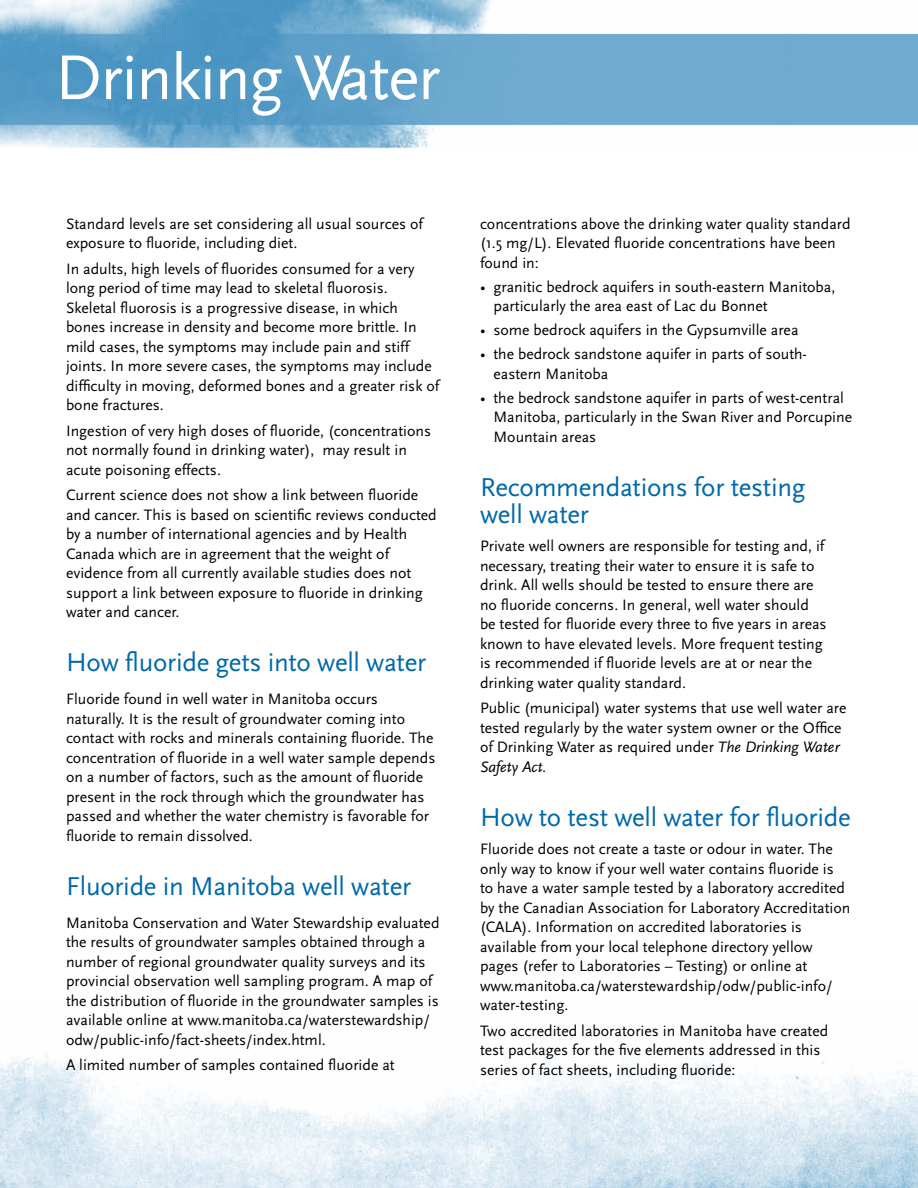
<style>
.page{position:relative;width:918px;height:1188px;background:#fff}
.page>*{position:absolute;margin:0;border:0;box-sizing:border-box;transform-origin:0 0}
.t1{font:66px "Scala Sans";letter-spacing:-.02em;color:#fff}
.t2{font:27px/27px "Scala Sans";letter-spacing:-.01em;color:#0069aa}
.t3{font:15.75px/19.5px "Scala Sans";color:#000}
.s1{font-style:italic}
</style>
<div class="page">
<img style="left:0;top:1022px;width:918px;height:166px">
<img style="left:0;top:0;width:918px;height:149px">
<h1 class="t1" style="left:55px;top:42px;width:387px">Drinking Water</h1>
<p class="t3" style="left:66px;top:214px;width:358px">Standard levels are set considering all usual sources of exposure to fluoride, including diet.</p>
<p class="t3" style="left:66px;top:259px;width:375px">In adults, high levels of fluorides consumed for a very long period of time may lead to skeletal fluorosis.<br>Skeletal fluorosis is a progressive disease, in which bones increase in density and become more brittle. In mild cases, the symptoms may include pain and stiff joints. In more severe cases, the symptoms may include difficulty in moving, deformed bones and a greater risk of bone fractures.</p>
<p class="t3" style="left:66px;top:421px;width:367px">Ingestion of very high doses of fluoride, (concentrations not normally found in drinking water), may result in acute poisoning effects.</p>
<p class="t3" style="left:66px;top:486px;width:372px">Current science does not show a link between fluoride and cancer. This is based on scientific reviews conducted by a number of international agencies and by Health Canada which are in agreement that the weight of evidence from all currently available studies does not support a link between exposure to fluoride in drinking water and cancer.</p>
<h2 class="t2" style="left:66px;top:649px;width:362px">How fluoride gets into well water</h2>
<p class="t3" style="left:66px;top:690px;width:371px">Fluoride found in well water in Manitoba occurs naturally. It is the result of groundwater coming into contact with rocks and minerals containing fluoride. The concentration of fluoride in a well water sample depends on a number of factors, such as the amount of fluoride present in the rock through which the groundwater has passed and whether the water chemistry is favorable for fluoride to remain dissolved.</p>
<h2 class="t2" style="left:66px;top:873px;width:347px">Fluoride in Manitoba well water</h2>
<p class="t3" style="left:66px;top:913px;width:375px">Manitoba Conservation and Water Stewardship evaluated the results of groundwater samples obtained through a number of regional groundwater quality surveys and its provincial observation well sampling program. A map of the distribution of fluoride in the groundwater samples is available online at www.manitoba.ca/waterstewardship/ odw/public-info/fact-sheets/index.html.</p>
<p class="t3" style="left:66px;top:1056px;width:330px">A limited number of samples contained fluoride at</p>
<p class="t3" style="left:480px;top:214px;width:372px">concentrations above the drinking water quality standard (1.5 mg/L). Elevated fluoride concentrations have been found in:</p>
<p class="t3" style="left:494px;top:277px;width:343px;text-indent:-13px">• granitic bedrock aquifers in south-eastern Manitoba, particularly the area east of Lac du Bonnet</p>
<p class="t3" style="left:480px;top:321px;width:320px">• some bedrock aquifers in the Gypsumville area</p>
<p class="t3" style="left:494px;top:345px;width:315px;text-indent:-13px">• the bedrock sandstone aquifer in parts of south&shy;eastern Manitoba</p>
<p class="t3" style="left:494px;top:388px;width:360px;text-indent:-13px">• the bedrock sandstone aquifer in parts of west-central<br>Manitoba, particularly in the Swan River and Porcupine<br>Mountain areas</p>
<h2 class="t2" style="left:480px;top:474px;width:327px">Recommendations for testing well water</h2>
<p class="t3" style="left:480px;top:537px;width:348px">Private well owners are responsible for testing and, if necessary, treating their water to ensure it is safe to drink. All wells should be tested to ensure there are no fluoride concerns. In general, well water should be tested for fluoride every three to five years in areas known to have elevated levels. More frequent testing is recommended if fluoride levels are at or near the drinking water quality standard.</p>
<p class="t3" style="left:480px;top:699px;width:368px">Public (municipal) water systems that use well water are tested regularly by the water system owner or the Office of Drinking Water as required under <span class="s1">The Drinking Water Safety Act.</span></p>
<h2 class="t2" style="left:480px;top:804px;width:372px">How to test well water for fluoride</h2>
<p class="t3" style="left:480px;top:840px;width:372px">Fluoride does not create a taste or odour in water. The only way to know if your well water contains fluoride is to have a water sample tested by a laboratory accredited by the Canadian Association for Laboratory Accreditation (CALA). Information on accredited laboratories is available from your local telephone directory yellow pages (refer to Laboratories – Testing) or online at www.manitoba.ca/waterstewardship/odw/public-info/ water-testing.</p>
<p class="t3" style="left:480px;top:1021px;width:350px">Two accredited laboratories in Manitoba have created test packages for the five elements addressed in this series of fact sheets, including fluoride:</p>
</div>
